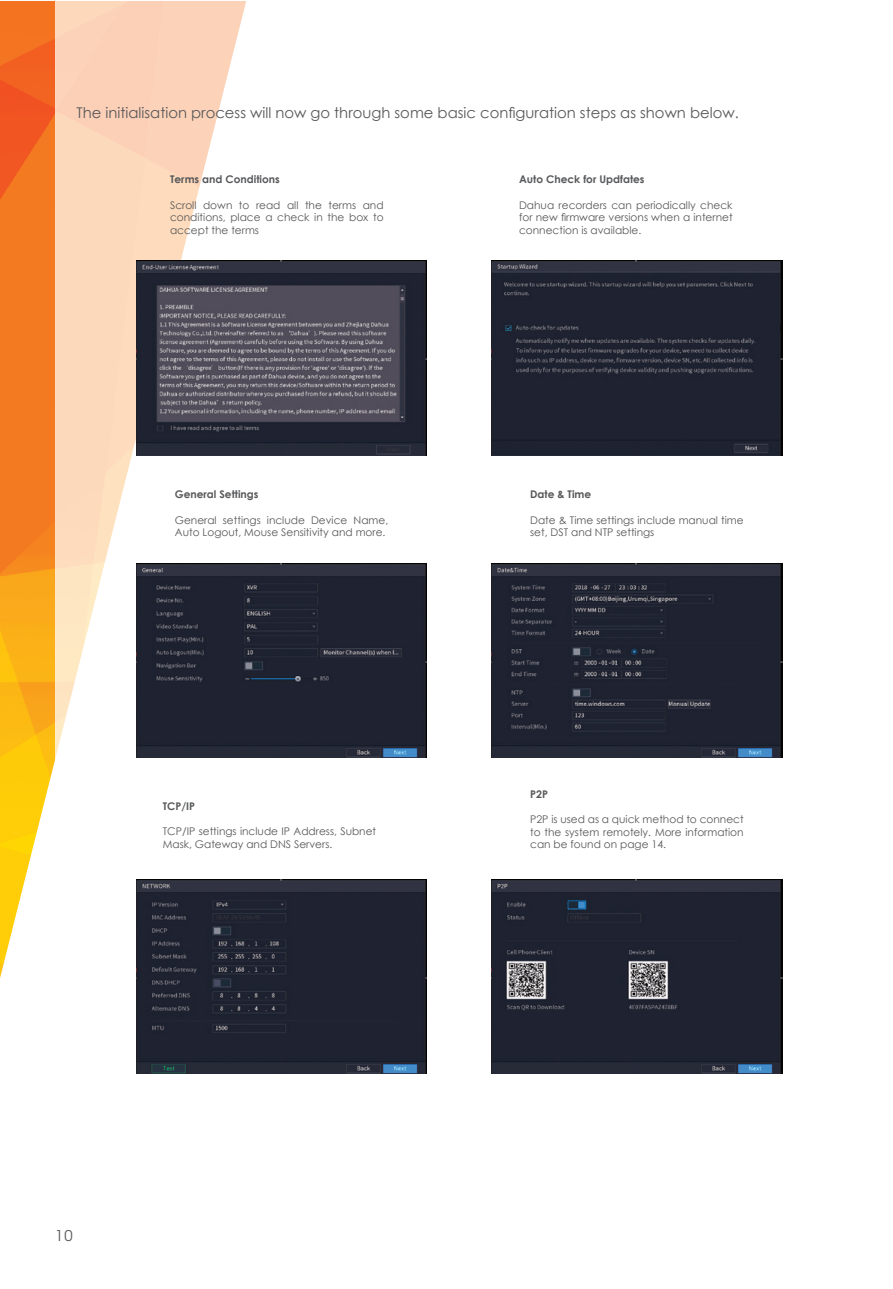
<style>
.page{position:relative;width:893px;height:1289px;background:#fff}
.page>*{position:absolute;margin:0;border:0;box-sizing:border-box;transform-origin:0 0}
.t1{font:14.85px "Century Gothic";color:#57585a}
.t2{font:14.85px "Avant Garde";color:#57585a}
.t3{font:10.5px/12.8px "Century Gothic";color:#57585a}
.t4{font:700 10.5px "Century Gothic";color:#57585a}
</style>
<div class="page">
<img style="left:0;top:1px;width:55px;height:977px">
<div style="left:55px;top:203px;width:140px;height:202px;background:#fdd9bb"></div>
<img style="left:55px;top:405px;width:89px;height:203px">
<img style="left:55px;top:607px;width:38px;height:152px">
<img style="left:136px;top:261px;width:291px;height:194px">
<img style="left:492px;top:261px;width:290px;height:194px">
<img style="left:136px;top:563px;width:291px;height:194px">
<img style="left:492px;top:563px;width:290px;height:194px">
<img style="left:136px;top:879px;width:291px;height:194px">
<img style="left:492px;top:879px;width:290px;height:194px">
<h1 class="t1" style="left:77px;top:102px;width:664px">The initialisation process will now go through some basic configuration steps as shown below.</h1>
<p class="t4" style="left:170px;top:171px;width:111px">Terms and Conditions</p>
<p class="t3" style="left:170px;top:198px;width:215px;text-align:justify">Scroll down to read all the terms and conditions, place a check in the box to accept the terms</p>
<p class="t4" style="left:175px;top:486px;width:85px">General Settings</p>
<p class="t3" style="left:175px;top:513px;width:215px">General settings include Device Name,<br>Auto Logout, Mouse Sensitivity and more.</p>
<p class="t4" style="left:163px;top:797px;width:34px">TCP/IP</p>
<p class="t3" style="left:163px;top:824px;width:215px">TCP/IP settings include IP Address, Subnet<br>Mask, Gateway and DNS Servers.</p>
<p class="t4" style="left:519px;top:171px;width:127px">Auto Check for Updfates</p>
<p class="t3" style="left:519px;top:198px;width:215px;text-align:justify">Dahua recorders can periodically check for new firmware versions when a internet connection is available.</p>
<p class="t4" style="left:530px;top:486px;width:63px">Date &amp; Time</p>
<p class="t3" style="left:530px;top:513px;width:215px">Date &amp; Time settings include manual time set, DST and NTP settings</p>
<p class="t4" style="left:530px;top:786px;width:19px">P2P</p>
<p class="t3" style="left:530px;top:812px;width:215px;text-align:justify">P2P is used as a quick method to connect to the system remotely. More information can be found on page 14.</p>
<h1 class="t2" style="left:55px;top:1226px;width:19px">10</h1>
</div>
